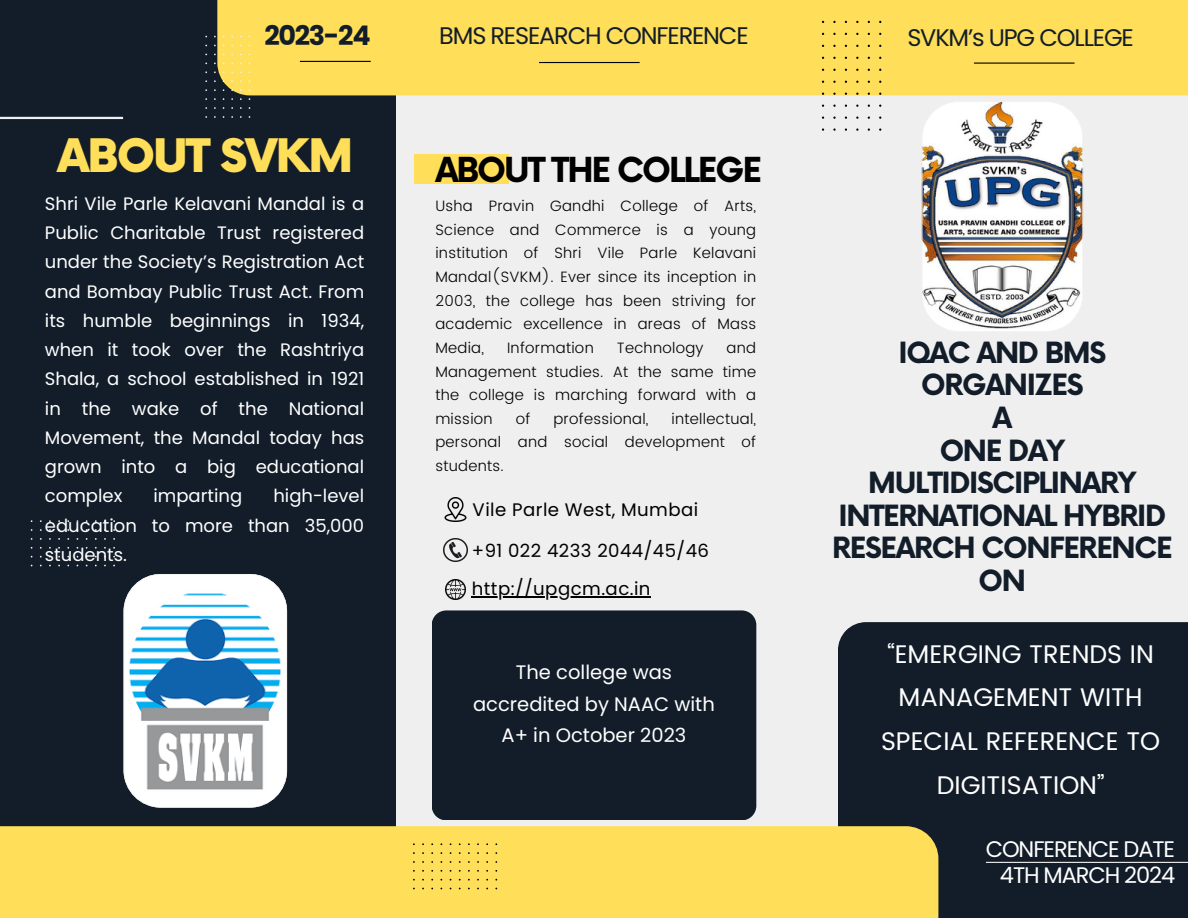
<style>
.page{position:relative;width:1188px;height:918px;background:#efefef}
.page>*{position:absolute;margin:0;border:0;box-sizing:border-box;transform-origin:0 0}
.t1{font:900 45px "Now";letter-spacing:-.04em;color:#ffde59}
.t2{font:700 33.6px "Now";letter-spacing:-.06em;color:#000}
.t3{font:700 28.5px/32.7px "Now";letter-spacing:-.05em;color:#121d29;text-align:center}
.t4{font:700 27px "Poppins";letter-spacing:-.05em;color:#121d29}
.t5{font:25.5px/43.8px "Poppins";color:#fff;text-align:center}
.t6{font:24px "Poppins";letter-spacing:-.05em;color:#121d29}
.t7{font:22.5px "Poppins";letter-spacing:-.05em;color:#fff}
.t8{font:19.5px/31.5px "Poppins";color:#fff;text-align:center}
.t9{font:18.15px "Poppins";letter-spacing:.025em;color:#000}
.t10{font:18px/29.2px "Poppins";color:#fff;text-align:justify}
.t11{font:300 15px/23.7px "Poppins";letter-spacing:.02em;color:#000;text-align:justify}
</style>
<div class="page">
<div style="left:0;top:0;width:396px;height:918px;background:#121d29"></div>
<div style="left:838px;top:622px;width:350px;height:296px;background:#121d29"></div>
<div style="left:217px;top:0;width:971px;height:95px;background:#ffde59"></div>
<svg style="left:822px;top:21px;width:59px;height:110px"></svg>
<div style="left:0;top:826px;width:938px;height:92px;background:#ffde59"></div>
<svg style="left:124px;top:574px;width:163px;height:234px;background:#b1cada"></svg>
<img style="left:922px;top:102px;width:161px;height:229px">
<div style="left:432px;top:610px;width:324px;height:210px;background:#121d29"></div>
<hr style="left:986px;top:862px;width:202px;height:1px;background:#efefef">
<svg style="left:205px;top:36px;width:45px;height:82px"></svg>
<svg style="left:413px;top:843px;width:84px;height:46px"></svg>
<svg style="left:31px;top:520px;width:84px;height:46px"></svg>
<hr style="left:300px;top:61px;width:71px;height:1px;background:#000">
<hr style="left:539px;top:62px;width:101px;height:1px;background:#000">
<div style="left:415px;top:155px;width:94px;height:29px;background:#ffde59"></div>
<hr style="left:0;top:117px;width:123px;height:2px;background:#efefef">
<img style="left:444px;top:538px;width:23px;height:24px">
<img style="left:444px;top:498px;width:23px;height:23px">
<img style="left:445px;top:579px;width:20px;height:21px">
<hr style="left:472px;top:596px;width:179px;height:1px;background:#000">
<hr style="left:974px;top:63px;width:101px;height:1px;background:#000">
<p class="t4" style="left:264px;top:16px;width:108px">2023-24</p>
<p class="t6" style="left:439px;top:19px;width:311px">BMS RESEARCH CONFERENCE</p>
<p class="t1" style="left:57px;top:132px;width:297px">ABOUT SVKM</p>
<p class="t10" style="left:45px;top:189px;width:321px">Shri Vile Parle Kelavani Mandal is a Public Charitable Trust registered under the Society’s Registration Act and Bombay Public Trust Act. From its humble beginnings in 1934, when it took over the Rashtriya Shala, a school established in 1921 in the wake of the National Movement, the Mandal today has grown into a big educational complex</p>
<p class="t10" style="left:45px;top:481px;width:321px;text-indent:228px">high-level education to more than 35,000 students.</p>
<p class="t10" style="left:154px;top:481px;width:90px">imparting</p>
<p class="t2" style="left:435px;top:152px;width:328px">ABOUT THE COLLEGE</p>
<h3 class="t11" style="left:435px;top:194px;width:322px">Usha Pravin Gandhi College of Arts, Science and Commerce is a young institution of Shri Vile Parle Kelavani Mandal(SVKM). Ever since its inception in 2003, the college has been striving for academic excellence in areas of Mass Media,</h3>
<h3 class="t11" style="left:507px;top:336px;width:88px">Information</h3>
<h3 class="t11" style="left:617px;top:336px;width:88px">Technology</h3>
<h3 class="t11" style="left:435px;top:336px;width:322px;text-indent:291px">and Management studies. At the same time the college is marching forward with a mission</h3>
<h3 class="t11" style="left:516px;top:407px;width:16px">of</h3>
<h3 class="t11" style="left:553px;top:407px;width:97px">professional,</h3>
<h3 class="t11" style="left:435px;top:407px;width:322px;text-indent:236px">intellectual, personal and social development of students.</h3>
<p class="t9" style="left:473px;top:497px;width:227px">Vile Parle West, Mumbai</p>
<p class="t9" style="left:472px;top:538px;width:239px">+91 022 4233 2044/45/46</p>
<p class="t9" style="left:472px;top:576px;width:180px">http://upgcm.ac.in</p>
<p class="t8" style="left:473px;top:657px;width:243px">The college was accredited by NAAC with<br>A+ in October 2023</p>
<p class="t6" style="left:907px;top:21px;width:228px">SVKM’s UPG COLLEGE</p>
<h4 class="t3" style="left:832px;top:338px;width:342px">IQAC AND BMS<br>ORGANIZES<br>A<br>ONE DAY<br>MULTIDISCIPLINARY<br>INTERNATIONAL HYBRID<br>RESEARCH CONFERENCE<br>ON</h4>
<h2 class="t5" style="left:881px;top:632px;width:281px">“EMERGING TRENDS IN<br>MANAGEMENT WITH<br>SPECIAL REFERENCE TO<br>DIGITISATION”</h2>
<h5 class="t7" style="left:986px;top:834px;width:191px">CONFERENCE DATE</h5>
<h6 class="t7" style="left:1000px;top:860px;width:177px">4TH MARCH 2024</h6>
</div>
